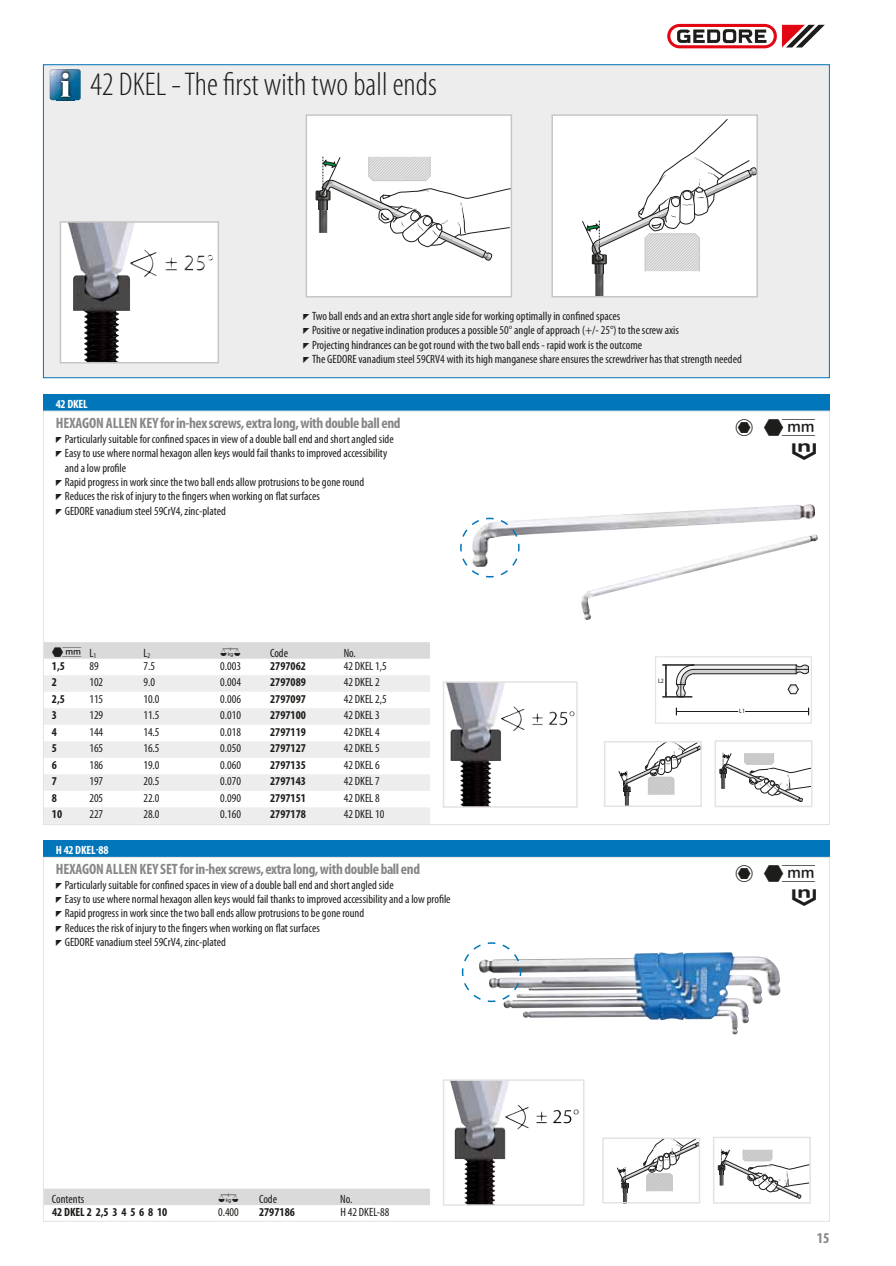
<style>
.page{position:relative;width:896px;height:1266px;background:#fff}
.page>*{position:absolute;margin:0;border:0;box-sizing:border-box;transform-origin:0 0}
.t1{font:300 condensed 33px "Myriad Pro";color:#1d1d1b}
.t2{font:21px/24px "Gedore Normal";color:#1d1d1b;text-align:right}
.t3{font:700 condensed 15px "Myriad Pro";letter-spacing:-.025em;color:#878787}
.t4{font:condensed 12px/14.4px "Myriad Pro";color:#1d1d1b}
.t5{font:700 condensed 12px "Myriad Pro";color:#1d1d1b}
.t6{font:700 condensed 12px "Myriad Pro";letter-spacing:-.005em;color:#fff}
.t7{font:12px "Gedore";color:#1d1d1b}
.t8{font:6.45px "Myriad Pro";color:#1d1d1b;scale:.9 1}
.s1{font-family:"Gedore Font 2 Normal";font-stretch:normal;font-size:7.5px}
.s2{font-family:"Myriad Pro";font-stretch:condensed}
</style>
<div class="page">
<svg style="left:667px;top:23px;width:158px;height:26px"></svg>
<div style="left:43px;top:394px;width:787px;height:17px;background:#0075b9"></div>
<img style="left:520px;top:504px;width:298px;height:116px">
<svg style="left:460px;top:517px;width:60px;height:61px"></svg>
<div style="left:43px;top:840px;width:787px;height:16px;background:#0075b9"></div>
<img style="left:489px;top:952px;width:231px;height:58px">
<svg style="left:461px;top:942px;width:61px;height:60px"></svg>
<hr style="left:745px;top:711px;width:63px;height:1px;background:#1d1d1b">
<hr style="left:676px;top:711px;width:62px;height:1px;background:#1d1d1b">
<hr style="left:666px;top:664px;width:1px;height:32px;background:#1d1d1b">
<hr style="left:662px;top:664px;width:32px;height:1px;background:#1d1d1b">
<hr style="left:662px;top:696px;width:30px;height:1px;background:#1d1d1b">
<svg style="left:676px;top:664px;width:133px;height:33px"></svg>
<div style="left:655px;top:656px;width:157px;height:67px;border:1px solid #e3e3e3"></div>
<div style="left:43px;top:65px;width:786px;height:312px;background:#ededed"></div>
<div style="left:45px;top:1188px;width:385px;height:16px;background:#dadada"></div>
<div style="left:45px;top:642px;width:385px;height:16px;background:#dadada"></div>
<svg style="left:45px;top:675px;width:385px;height:147px;fill:#ededed"></svg>
<div style="left:552px;top:115px;width:205px;height:182px;background:#fff"></div>
<svg style="left:582px;top:119px;width:173px;height:175px"></svg>
<div style="left:551px;top:114px;width:207px;height:183px;border:2px solid #c6c6c6"></div>
<div style="left:306px;top:115px;width:205px;height:182px;background:#fff"></div>
<svg style="left:316px;top:156px;width:193px;height:105px"></svg>
<div style="left:306px;top:114px;width:206px;height:183px;border:2px solid #c6c6c6"></div>
<div style="left:60px;top:222px;width:158px;height:141px;background:#fff"></div>
<img style="left:68px;top:224px;width:145px;height:136px">
<div style="left:60px;top:221px;width:159px;height:142px;border:2px solid #c6c6c6"></div>
<svg style="left:619px;top:743px;width:82px;height:64px"></svg>
<div style="left:604px;top:740px;width:98px;height:66px;border:2px solid #e3e3e3"></div>
<svg style="left:617px;top:1140px;width:80px;height:60px"></svg>
<div style="left:602px;top:1137px;width:98px;height:66px;border:2px solid #e3e3e3"></div>
<svg style="left:720px;top:752px;width:89px;height:49px"></svg>
<div style="left:714px;top:740px;width:98px;height:67px;border:2px solid #e3e3e3"></div>
<svg style="left:718px;top:1149px;width:90px;height:49px"></svg>
<div style="left:713px;top:1136px;width:98px;height:67px;border:2px solid #e3e3e3"></div>
<img style="left:446px;top:684px;width:128px;height:120px">
<div style="left:443px;top:681px;width:135px;height:126px;border:2px solid #e3e3e3"></div>
<img style="left:50px;top:69px;width:31px;height:31px">
<img style="left:57px;top:100px;width:17px;height:1px">
<img style="left:57px;top:69px;width:17px;height:31px">
<svg style="left:61px;top:73px;width:9px;height:24px"></svg>
<img style="left:450px;top:1082px;width:129px;height:120px">
<div style="left:443px;top:1079px;width:141px;height:126px;border:2px solid #e3e3e3"></div>
<h1 class="t1" style="left:90px;top:64px;width:348px">42 DKEL - The first with two ball ends</h1>
<p class="t6" style="left:56px;top:400px;width:34px">42 DKEL</p>
<p class="t4" style="left:303px;top:310px;width:440px"><span class="s1">T</span> Two ball ends and an extra short angle side for working optimally in confined spaces<br><span class="s1">T</span> Positive or negative inclination produces a possible 50° angle of approach (+/- 25°) to the screw axis<br><span class="s1">T</span> Projecting hindrances can be got round with the two ball ends - rapid work is the outcome<br><span class="s1">T</span> The GEDORE vanadium steel 59CRV4 with its high manganese share ensures the screwdriver has that strength needed</p>
<p class="t3" style="left:56px;top:417px;width:346px">HEXAGON ALLEN KEY for in-hex screws, extra long, with double ball end</p>
<p class="t4" style="left:56px;top:432px;width:339px"><span class="s1">T</span> Particularly suitable for confined spaces in view of a double ball end and short angled side</p>
<p class="t4" style="left:56px;top:447px;width:333px"><span class="s1">T</span> Easy to use where normal hexagon allen keys would fail thanks to improved accessibility</p>
<p class="t4" style="left:65px;top:461px;width:63px">and a low profile</p>
<p class="t4" style="left:56px;top:476px;width:310px"><span class="s1">T</span> Rapid progress in work since the two ball ends allow protrusions to be gone round</p>
<p class="t4" style="left:56px;top:490px;width:266px"><span class="s1">T</span> Reduces the risk of injury to the fingers when working on flat surfaces</p>
<p class="t4" style="left:56px;top:504px;width:172px"><span class="s1">T</span> GEDORE vanadium steel 59CrV4, zinc-plated</p>
<p class="t7" style="left:52px;top:645px;width:46px">$ <span class="s2">L</span><sub>1</sub></p>
<p class="t4" style="left:143px;top:646px;width:8px">L<sub>2</sub></p>
<p class="t7" style="left:220px;top:645px;width:22px">0</p>
<p class="t4" style="left:270px;top:646px;width:19px">Code</p>
<p class="t4" style="left:344px;top:646px;width:14px">No.</p>
<p class="t5" style="left:52px;top:661px;width:15px">1,5</p>
<p class="t4" style="left:89px;top:659px;width:11px">89</p>
<p class="t4" style="left:143px;top:659px;width:13px">7.5</p>
<p class="t4" style="left:220px;top:659px;width:22px">0.003</p>
<p class="t5" style="left:270px;top:661px;width:37px">2797062</p>
<p class="t4" style="left:344px;top:659px;width:45px">42 DKEL 1,5</p>
<p class="t5" style="left:52px;top:677px;width:7px">2</p>
<p class="t4" style="left:89px;top:676px;width:15px">102</p>
<p class="t4" style="left:143px;top:676px;width:13px">9.0</p>
<p class="t4" style="left:220px;top:676px;width:22px">0.004</p>
<p class="t5" style="left:270px;top:677px;width:37px">2797089</p>
<p class="t4" style="left:344px;top:676px;width:38px">42 DKEL 2</p>
<p class="t5" style="left:52px;top:694px;width:15px">2,5</p>
<p class="t4" style="left:89px;top:692px;width:15px">115</p>
<p class="t4" style="left:143px;top:692px;width:18px">10.0</p>
<p class="t4" style="left:220px;top:692px;width:22px">0.006</p>
<p class="t5" style="left:270px;top:694px;width:37px">2797097</p>
<p class="t4" style="left:344px;top:692px;width:45px">42 DKEL 2,5</p>
<p class="t5" style="left:52px;top:710px;width:7px">3</p>
<p class="t4" style="left:89px;top:709px;width:15px">129</p>
<p class="t4" style="left:143px;top:709px;width:18px">11.5</p>
<p class="t4" style="left:220px;top:709px;width:22px">0.010</p>
<p class="t5" style="left:270px;top:710px;width:37px">2797100</p>
<p class="t4" style="left:344px;top:709px;width:38px">42 DKEL 3</p>
<p class="t5" style="left:52px;top:727px;width:7px">4</p>
<p class="t4" style="left:89px;top:725px;width:15px">144</p>
<p class="t4" style="left:143px;top:725px;width:18px">14.5</p>
<p class="t4" style="left:220px;top:725px;width:22px">0.018</p>
<p class="t5" style="left:270px;top:727px;width:37px">2797119</p>
<p class="t4" style="left:344px;top:725px;width:38px">42 DKEL 4</p>
<p class="t5" style="left:52px;top:743px;width:7px">5</p>
<p class="t4" style="left:89px;top:742px;width:15px">165</p>
<p class="t4" style="left:143px;top:742px;width:18px">16.5</p>
<p class="t4" style="left:220px;top:742px;width:22px">0.050</p>
<p class="t5" style="left:270px;top:743px;width:37px">2797127</p>
<p class="t4" style="left:344px;top:742px;width:38px">42 DKEL 5</p>
<p class="t5" style="left:52px;top:760px;width:7px">6</p>
<p class="t4" style="left:89px;top:758px;width:15px">186</p>
<p class="t4" style="left:143px;top:758px;width:18px">19.0</p>
<p class="t4" style="left:220px;top:758px;width:22px">0.060</p>
<p class="t5" style="left:270px;top:760px;width:37px">2797135</p>
<p class="t4" style="left:344px;top:758px;width:38px">42 DKEL 6</p>
<p class="t5" style="left:52px;top:776px;width:7px">7</p>
<p class="t4" style="left:89px;top:775px;width:15px">197</p>
<p class="t4" style="left:143px;top:775px;width:18px">20.5</p>
<p class="t4" style="left:220px;top:775px;width:22px">0.070</p>
<p class="t5" style="left:270px;top:776px;width:37px">2797143</p>
<p class="t4" style="left:344px;top:775px;width:38px">42 DKEL 7</p>
<p class="t5" style="left:52px;top:793px;width:7px">8</p>
<p class="t4" style="left:89px;top:791px;width:15px">205</p>
<p class="t4" style="left:143px;top:791px;width:18px">22.0</p>
<p class="t4" style="left:220px;top:791px;width:22px">0.090</p>
<p class="t5" style="left:270px;top:793px;width:37px">2797151</p>
<p class="t4" style="left:344px;top:791px;width:38px">42 DKEL 8</p>
<p class="t5" style="left:52px;top:809px;width:12px">10</p>
<p class="t4" style="left:89px;top:808px;width:15px">227</p>
<p class="t4" style="left:143px;top:808px;width:18px">28.0</p>
<p class="t4" style="left:220px;top:808px;width:22px">0.160</p>
<p class="t5" style="left:270px;top:809px;width:37px">2797178</p>
<p class="t4" style="left:344px;top:808px;width:42px">42 DKEL 10</p>
<p class="t6" style="left:56px;top:845px;width:54px">H 42 DKEL-88</p>
<p class="t3" style="left:56px;top:863px;width:366px">HEXAGON ALLEN KEY SET for in-hex screws, extra long, with double ball end</p>
<p class="t4" style="left:56px;top:878px;width:396px"><span class="s1">T</span> Particularly suitable for confined spaces in view of a double ball end and short angled side<br><span class="s1">T</span> Easy to use where normal hexagon allen keys would fail thanks to improved accessibility and a low profile <span class="s1">T</span> Rapid progress in work since the two ball ends allow protrusions to be gone round<br><span class="s1">T</span> Reduces the risk of injury to the fingers when working on flat surfaces<br><span class="s1">T</span> GEDORE vanadium steel 59CrV4, zinc-plated</p>
<p class="t4" style="left:52px;top:1192px;width:34px">Contents</p>
<p class="t7" style="left:218px;top:1191px;width:22px">0</p>
<p class="t4" style="left:259px;top:1192px;width:19px">Code</p>
<p class="t4" style="left:340px;top:1192px;width:14px">No.</p>
<p class="t5" style="left:52px;top:1207px;width:117px">42 DKEL 2 2,5 3 4 5 6 8 10</p>
<p class="t4" style="left:218px;top:1205px;width:22px">0.400</p>
<p class="t5" style="left:259px;top:1207px;width:37px">2797186</p>
<p class="t4" style="left:340px;top:1205px;width:51px">H 42 DKEL-88</p>
<h2 class="t2" style="left:735px;top:417px;width:83px">5 $<br>G</h2>
<p class="t8" style="left:658px;top:677px;width:8px">L2</p>
<p class="t8" style="left:739px;top:707px;width:8px">L1</p>
<h2 class="t2" style="left:735px;top:862px;width:83px">5 $<br>G</h2>
<p class="t3" style="left:817px;top:1232px;width:14px">15</p>
</div>
